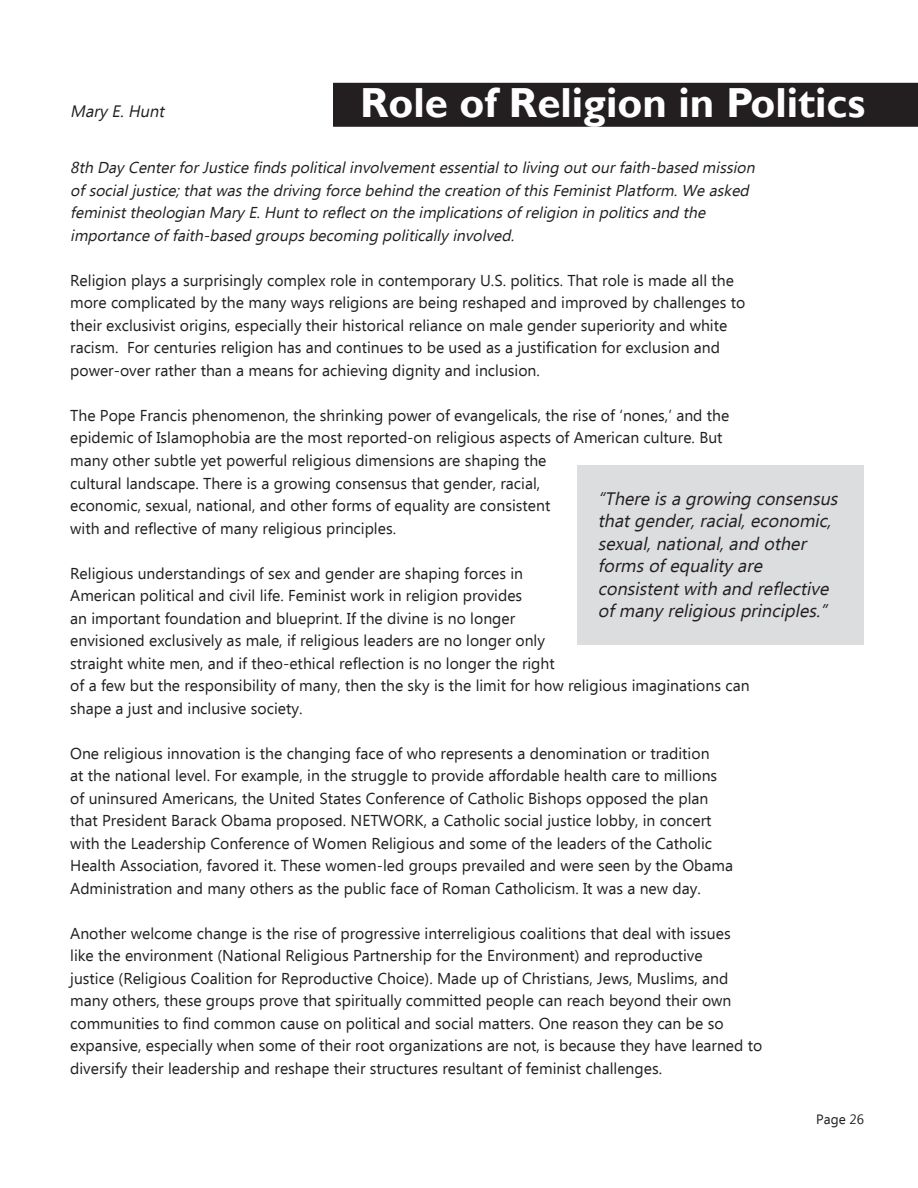
<style>
.page{position:relative;width:918px;height:1188px;background:#fff}
.page>*{position:absolute;margin:0;border:0;box-sizing:border-box;transform-origin:0 0}
.t1{font:700 42px "Gill Sans";color:#fff}
.t2{font:italic 18px/22.5px "Ebrima";color:#231f20}
.t3{font:italic 16.5px "Ebrima";color:#231f20}
.t4{font:15.75px/22.5px "Ebrima";color:#231f20}
.t5{font:italic 15.75px/22.5px "Ebrima";color:#231f20}
.t6{font:13.5px "Ebrima";color:#231f20}
</style>
<div class="page">
<div style="left:333px;top:83px;width:585px;height:44px;background:#231f20"></div>
<div style="left:578px;top:465px;width:286px;height:179px;background:#dcdddf"></div>
<p class="t3" style="left:70px;top:99px;width:100px">MaryE.Hunt</p>
<h1 class="t1" style="left:360px;top:77px;width:507px">Role of Religion in Politics</h1>
<p class="t5" style="left:70px;top:158px;width:691px">8th DayCenterforJusticefindspoliticalinvolvementessentialto living outourfaith-based mission ofsocialjustice;thatwasthedriving forcebehind thecreation ofthisFeministPlatform.Weasked feministtheologian MaryE.Huntto reflecton theimplicationsofreligion in politicsand the importanceoffaith-based groupsbecoming politicallyinvolved.</p>
<p class="t4" style="left:70px;top:270px;width:677px">Religion plays a surprisingly complex role in contemporary U.S. politics. That role is made all the more complicated by the many ways religions are being reshaped and improved by challenges to their exclusivist origins, especially their historical reliance on male gender superiority and white racism. For centuries religion has and continues to be used as a justification for exclusion and power-over rather than a means for achieving dignity and inclusion.</p>
<p class="t4" style="left:70px;top:405px;width:661px">The Pope Francis phenomenon, the shrinking power of evangelicals, the rise of ‘nones,’ and the epidemic of Islamophobia are the most reported-on religious aspects of American culture. But many other subtle yet powerful religious dimensions are shaping the<br>cultural landscape. There is a growing consensus that gender, racial,<br>economic, sexual, national, and other forms of equality are consistent<br>with and reflective of many religious principles.</p>
<p class="t4" style="left:70px;top:563px;width:681px">Religious understandings of sex and gender are shaping forces in<br>American political and civil life. Feminist work in religion provides<br>an important foundation and blueprint. If the divine is no longer<br>envisioned exclusively as male, if religious leaders are no longer only<br>straight white men, and if theo-ethical reflection is no longer the right<br>of a few but the responsibility of many, then the sky is the limit for how religious imaginations can shape a just and inclusive society.</p>
<p class="t4" style="left:70px;top:743px;width:664px">One religious innovation is the changing face of who represents a denomination or tradition<br>at the national level. For example, in the struggle to provide affordable health care to millions of uninsured Americans, the United States Conference of Catholic Bishops opposed the plan that President Barack Obama proposed. NETWORK, a Catholic social justice lobby, in concert with the Leadership Conference of Women Religious and some of the leaders of the Catholic Health Association, favored it. These women-led groups prevailed and were seen by the Obama Administration and many others as the public face of Roman Catholicism. It was a new day.</p>
<p class="t4" style="left:70px;top:923px;width:694px">Another welcome change is the rise of progressive interreligious coalitions that deal with issues<br>like the environment (National Religious Partnership for the Environment) and reproductive<br>justice (Religious Coalition for Reproductive Choice). Made up of Christians, Jews, Muslims, and many others, these groups prove that spiritually committed people can reach beyond their own communities to find common cause on political and social matters. One reason they can be so expansive, especially when some of their root organizations are not, is because they have learned to diversify their leadership and reshape their structures resultant of feminist challenges.</p>
<p class="t2" style="left:598px;top:488px;width:247px">“Thereisagrowing consensus thatgender,racial,economic, sexual,national,and other formsofequalityare consistentwith and reflective ofmanyreligiousprinciples.”</p>
<p class="t6" style="left:816px;top:1110px;width:49px">Page 26</p>
</div>
